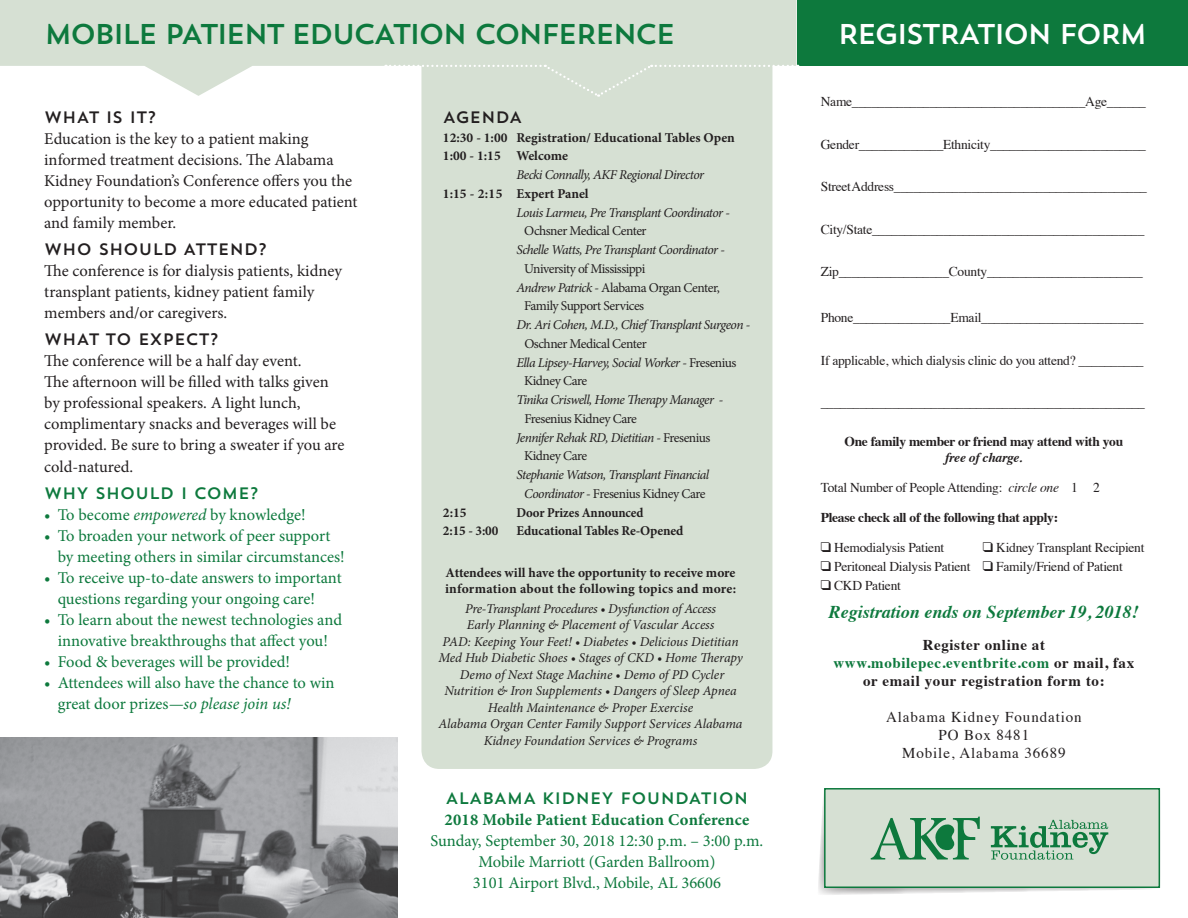
<style>
.page{position:relative;width:1188px;height:918px;background:#fff}
.page>*{position:absolute;margin:0;border:0;box-sizing:border-box;transform-origin:0 0}
.t1{font:28.5px "Trend Sans One";letter-spacing:-.1em;color:#0d793d}
.t2{font:28.5px "Trend Sans One";letter-spacing:-.1em;color:#fff}
.t3{font:italic 700 18px "Times";color:#0d793d}
.t4{font:16.5px/21.1px "Minion Pro";color:#231f20}
.t5{font:16.5px/21px "Minion Pro";color:#0d793d}
.t6{font:16.5px "Trend Sans One";letter-spacing:-.02em;color:#231f20}
.t7{font:16.5px "Trend Sans One";letter-spacing:-.02em;color:#0d793d}
.t8{font:700 16.5px "Minion Pro";letter-spacing:.01em;color:#0d793d}
.t9{font:700 15px/18px "Times";letter-spacing:.04em;color:#231f20;text-align:center}
.t10{font:15px "Times";letter-spacing:.06em;color:#231f20}
.t11{font:13.5px "Times";letter-spacing:-.02em;color:#231f20}
.t12{font:italic 13.5px "Minion Pro";letter-spacing:-.025em;color:#231f20}
.t13{font:italic 13.5px "Minion Pro";letter-spacing:-.045em;color:#231f20}
.t14{font:700 13.5px/16.5px "Minion Pro";color:#231f20}
.t15{font:13.5px "Minion Pro";letter-spacing:-.035em;color:#231f20}
.t16{font:italic 13.5px/16.5px "Minion Pro";letter-spacing:-.005em;color:#231f20;text-align:center}
.t17{font:700 13.5px "Times";letter-spacing:-.02em;color:#231f20}
.t18{font:700 13.5px "Minion Pro";color:#231f20;scale:.95 1}
.t19{font:italic 700 13.5px "Times";letter-spacing:-.02em;color:#231f20}
.s1{font-style:italic}
.s2{font-style:normal}
.s3{font-family:"Arial Unicode MS"}
.s4{color:#0d793d}
</style>
<div class="page">
<div style="left:421px;top:34px;width:351px;height:735px;background:#d6e0d3;border-radius:18px"></div>
<div style="left:797px;top:0;width:391px;height:66px;background:#0d793d"></div>
<svg style="left:818px;top:788px;width:343px;height:107px;background:#bdd3c1"></svg>
<svg style="left:0;top:0;width:796px;height:96px;fill:#d6e0d3"></svg>
<svg style="left:386px;top:64px;width:412px;height:34px"></svg>
<img style="left:0;top:738px;width:397px;height:180px">
<p class="t1" style="left:44px;top:16px;width:633px">MOBILE PATIENT EDUCATION CONFERENCE</p>
<p class="t6" style="left:44px;top:107px;width:114px">WHAT IS IT?</p>
<p class="t4" style="left:44px;top:128px;width:315px">Education is the key to a patient making informed treatment decisions. The Alabama Kidney Foundation’s Conference offers you the opportunity to become a more educated patient and family member.</p>
<p class="t6" style="left:44px;top:238px;width:224px">WHO SHOULD ATTEND?</p>
<p class="t4" style="left:44px;top:260px;width:299px">The conference is for dialysis patients, kidney transplant patients, kidney patient family members and/or caregivers.</p>
<p class="t6" style="left:44px;top:329px;width:176px">WHAT TO EXPECT?</p>
<p class="t4" style="left:44px;top:350px;width:302px">The conference will be a half day event.<br>The afternoon will be filled with talks given by professional speakers. A light lunch, complimentary snacks and beverages will be provided. Be sure to bring a sweater if you are cold-natured.</p>
<p class="t7" style="left:44px;top:482px;width:216px">WHY SHOULD I COME?</p>
<p class="t5" style="left:44px;top:504px;width:263px">• To become <span class="s1">empowered</span> by knowledge!</p>
<p class="t5" style="left:58px;top:525px;width:289px;text-indent:-14px">• To broaden your network of peer support by meeting others in similar circumstances!</p>
<p class="t5" style="left:58px;top:567px;width:286px;text-indent:-14px">• To receive up-to-date answers to important questions regarding your ongoing care!</p>
<p class="t5" style="left:44px;top:609px;width:299px;text-align:center">• To learn about the newest technologies and innovative breakthroughs that affect you!</p>
<p class="t5" style="left:44px;top:651px;width:247px">• Food &amp; beverages will be provided!</p>
<p class="t5" style="left:58px;top:672px;width:278px;text-indent:-14px">• Attendees will also have the chance to win great door prizes<span class="s1">—so please join us!</span></p>
<p class="t6" style="left:443px;top:107px;width:81px">AGENDA</p>
<p class="t14" style="left:443px;top:129px;width:293px">12:30 - 1:00 Registration/ Educational Tables Open</p>
<p class="t14" style="left:443px;top:148px;width:127px">1:00 - 1:15 Welcome</p>
<p class="t12" style="left:516px;top:166px;width:189px">Becki Connally, AKF Regional Director</p>
<p class="t14" style="left:443px;top:185px;width:147px">1:15 - 2:15 Expert Panel</p>
<p class="t13" style="left:516px;top:203px;width:215px">Louis Larmeu, Pre Transplant Coordinator -</p>
<p class="t15" style="left:524px;top:222px;width:124px">Ochsner Medical Center</p>
<p class="t13" style="left:516px;top:241px;width:210px">Schelle Watts, Pre Transplant Coordinator -</p>
<p class="t15" style="left:524px;top:260px;width:123px">University of Mississippi</p>
<p class="t15" style="left:516px;top:278px;width:205px"><span class="s1">Andrew Patrick -</span> Alabama Organ Center,</p>
<p class="t15" style="left:524px;top:297px;width:122px">Family Support Services</p>
<p class="t13" style="left:516px;top:316px;width:235px">Dr. Ari Cohen, M.D., Chief Transplant Surgeon -</p>
<p class="t15" style="left:524px;top:335px;width:124px">Oschner Medical Center</p>
<p class="t12" style="left:516px;top:353px;width:221px">Ella Lipsey-Harvey, Social Worker - <span class="s2">Fresenius</span></p>
<p class="t15" style="left:524px;top:372px;width:64px">Kidney Care</p>
<p class="t13" style="left:516px;top:391px;width:208px">Tinika Criswell, Home Therapy Manager -</p>
<p class="t15" style="left:524px;top:410px;width:114px">Fresenius Kidney Care</p>
<p class="t13" style="left:516px;top:428px;width:195px">Jennifer Rehak RD, Dietitian - <span class="s2">Fresenius</span></p>
<p class="t15" style="left:524px;top:447px;width:64px">Kidney Care</p>
<p class="t13" style="left:516px;top:466px;width:194px">Stephanie Watson, Transplant Financial</p>
<p class="t15" style="left:524px;top:485px;width:183px"><span class="s1">Coordinator -</span> Fresenius Kidney Care</p>
<p class="t14" style="left:443px;top:504px;width:25px">2:15</p>
<p class="t18" style="left:516px;top:503px;width:135px">Door Prizes Announced</p>
<p class="t14" style="left:443px;top:523px;width:57px">2:15 - 3:00</p>
<p class="t14" style="left:516px;top:523px;width:168px">Educational Tables Re-Opened</p>
<p class="t14" style="left:445px;top:564px;width:293px">Attendees will have the opportunity to receive more information about the following topics and more:</p>
<p class="t12" style="left:465px;top:599px;width:252px">Pre-Transplant Procedures • Dysfunction of Access</p>
<p class="t16" style="left:467px;top:617px;width:249px">Early Planning &amp; Placement of Vascular Access</p>
<p class="t12" style="left:443px;top:632px;width:297px">PAD: Keeping Your Feet! • Diabetes • Delicious Dietitian</p>
<p class="t12" style="left:438px;top:649px;width:306px">Med Hub Diabetic Shoes • Stages of CKD • Home Therapy</p>
<p class="t16" style="left:460px;top:666px;width:266px">Demo of Next Stage Machine • Demo of PD Cycler</p>
<p class="t12" style="left:444px;top:682px;width:294px">Nutrition &amp; Iron Supplements • Dangers of Sleep Apnea</p>
<p class="t16" style="left:488px;top:699px;width:207px">Health Maintenance &amp; Proper Exercise</p>
<p class="t16" style="left:439px;top:716px;width:305px">Alabama Organ Center Family Support Services Alabama<br>Kidney Foundation Services &amp; Programs</p>
<p class="t7" style="left:446px;top:787px;width:304px">ALABAMA KIDNEY FOUNDATION</p>
<p class="t8" style="left:445px;top:808px;width:306px">2018 Mobile Patient Education Conference</p>
<p class="t5" style="left:431px;top:830px;width:334px">Sunday, September 30, 2018 12:30 p.m. – 3:00 p.m.</p>
<p class="t5" style="left:478px;top:851px;width:239px">Mobile Marriott (Garden Ballroom)</p>
<p class="t5" style="left:473px;top:872px;width:250px">3101 Airport Blvd., Mobile, AL 36606</p>
<p class="t2" style="left:838px;top:16px;width:312px">REGISTRATION FORM</p>
<p class="t11" style="left:821px;top:89px;width:327px">Name____________________________________Age______</p>
<p class="t11" style="left:821px;top:131px;width:327px">Gender_____________Ethnicity________________________</p>
<p class="t11" style="left:821px;top:174px;width:328px">Street Address_______________________________________</p>
<p class="t11" style="left:821px;top:217px;width:325px">City/State__________________________________________</p>
<p class="t11" style="left:821px;top:259px;width:324px">Zip_________________County________________________</p>
<p class="t11" style="left:821px;top:305px;width:324px">Phone_______________Email_________________________</p>
<p class="t11" style="left:821px;top:347px;width:324px">If applicable, which dialysis clinic do you attend? __________</p>
<p class="t11" style="left:821px;top:390px;width:326px">__________________________________________________</p>
<p class="t17" style="left:844px;top:429px;width:280px">One family member or friend may attend with you</p>
<p class="t19" style="left:945px;top:445px;width:79px">free of charge.</p>
<p class="t11" style="left:821px;top:475px;width:281px">Total Number of People Attending: <span class="s1">circle one</span> 1 2</p>
<p class="t17" style="left:821px;top:504px;width:239px">Please check all of the following that apply:</p>
<p class="t11" style="left:821px;top:535px;width:125px"><span class="s3">❑</span> Hemodialysis Patient</p>
<p class="t11" style="left:983px;top:535px;width:163px"><span class="s3">❑</span> Kidney Transplant Recipient</p>
<p class="t11" style="left:821px;top:554px;width:304px"><span class="s3">❑</span> Peritoneal Dialysis Patient <span class="s3">❑</span> Family/Friend of Patient</p>
<p class="t11" style="left:821px;top:572px;width:82px"><span class="s3">❑</span> CKD Patient</p>
<p class="t3" style="left:829px;top:595px;width:312px">Registration ends on September 19, 2018!</p>
<p class="t9" style="left:834px;top:634px;width:302px">Register online at <span class="s4">www.mobilepec.eventbrite.com</span> or mail, fax or email your registration form to:</p>
<p class="t10" style="left:886px;top:703px;width:197px">Alabama Kidney Foundation</p>
<p class="t10" style="left:939px;top:721px;width:92px">PO Box 8481</p>
<p class="t10" style="left:902px;top:739px;width:165px">Mobile, Alabama 36689</p>
</div>
